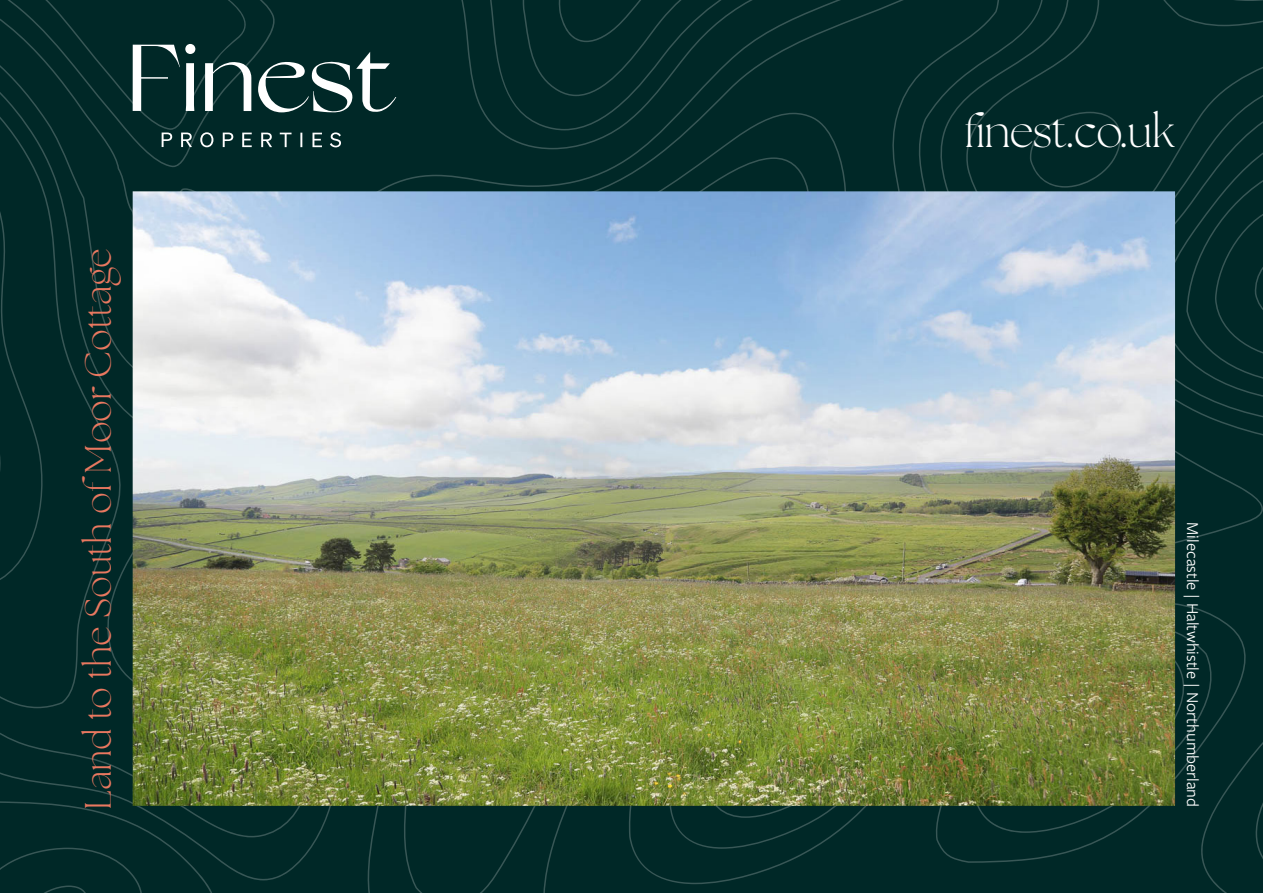
<style>
.page{position:relative;width:1263px;height:893px;background:#fff}
.page>*{position:absolute;margin:0;border:0;box-sizing:border-box;transform-origin:0 0}
.t1{font:300 45px "The Seasons";letter-spacing:-.025em;color:#fff}
.t2{font:300 36.6px "The Seasons";color:#e97860}
.t3{font:17.4px "Freight Sans Pro";color:#fff}
</style>
<div class="page">
<div style="left:1044px;top:0;width:89px;height:112px;background:#002827"></div>
<svg style="left:1133px;top:0;width:130px;height:7px"></svg>
<div style="left:224px;top:0;width:820px;height:893px;background:#002827"></div>
<div style="left:380px;top:0;width:620px;height:191px;background:#002827"></div>
<div style="left:1099px;top:7px;width:164px;height:105px;background:#002827"></div>
<div style="left:224px;top:147px;width:125px;height:742px;background:#002827"></div>
<div style="left:125px;top:147px;width:189px;height:693px;background:#002827"></div>
<div style="left:0;top:147px;width:125px;height:480px;background:#002827"></div>
<div style="left:1126px;top:86px;width:137px;height:26px;background:#002827"></div>
<svg style="left:447px;top:113px;width:401px;height:78px;background:#022a29"></svg>
<svg style="left:475px;top:157px;width:347px;height:34px;background:#022a29"></svg>
<div style="left:626px;top:806px;width:222px;height:78px;background:#002827"></div>
<svg style="left:669px;top:806px;width:179px;height:43px;background:#032a29"></svg>
<div style="left:0;top:155px;width:50px;height:430px;background:#002827"></div>
<div style="left:0;top:627px;width:224px;height:266px;background:#002827"></div>
<div style="left:848px;top:112px;width:415px;height:781px;background:#002827"></div>
<div style="left:0;top:848px;width:144px;height:45px;background:#002827"></div>
<svg style="left:0;top:0;width:396px;height:147px;background:#153938"></svg>
<img style="left:133px;top:191px;width:1042px;height:615px">
<p class="t2" style="left:74px;top:810px;width:563px;rotate:-90deg">Land to the South of Moor Cottage</p>
<p class="t1" style="left:964px;top:102px;width:212px">finest.co.uk</p>
<p class="t3" style="left:1204px;top:522px;width:286px;rotate:90deg">Milecastle | Haltwhistle | Northumberland</p>
</div>
